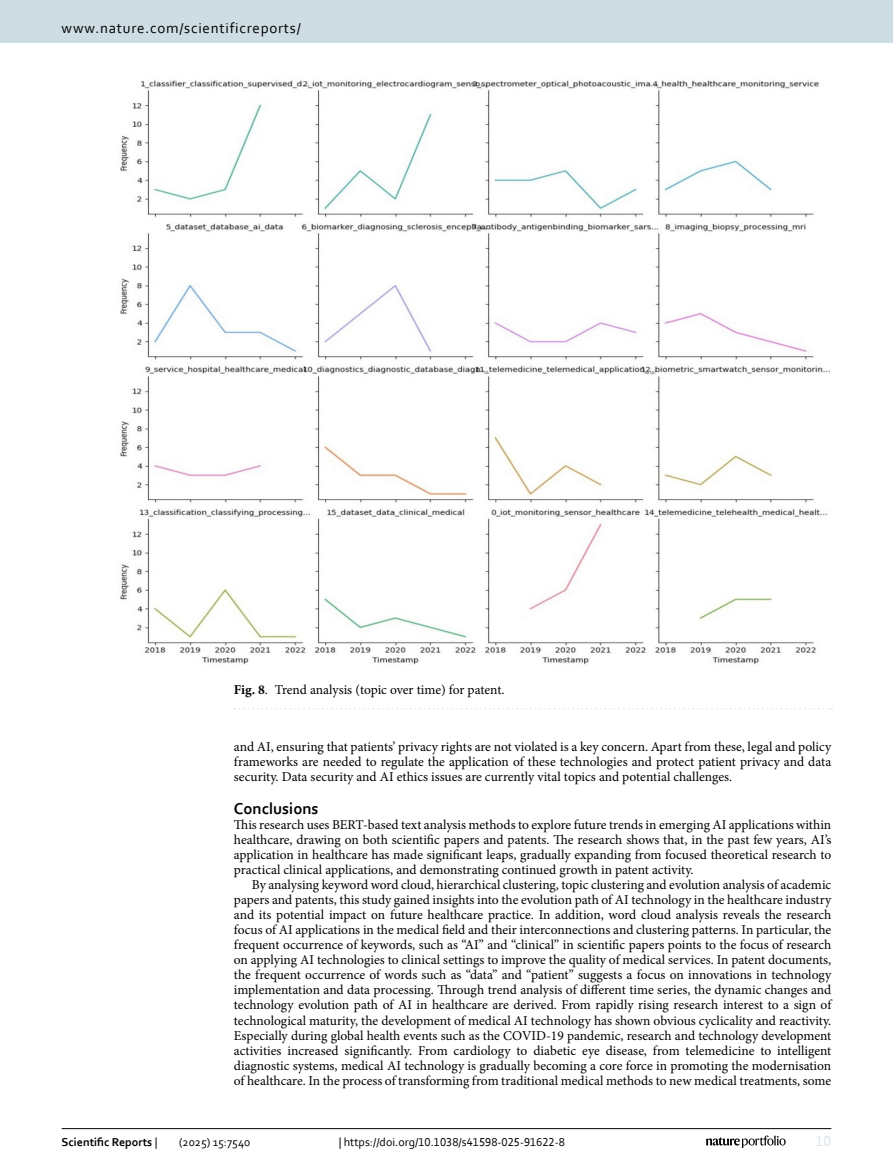
<style>
.page{position:relative;width:893px;height:1174px;background:#fff}
.page>*{position:absolute;margin:0;border:0;box-sizing:border-box;transform-origin:0 0}
.Head_1{font:700 16.5px "Corbel";color:#000}
.t1{font:15px "Corbel";letter-spacing:.05em;color:#000}
.t2{font:15px "Corbel";color:#d9e4eb}
.Body_Text_Indent{font:13.5px/15px "Minion Pro";color:#000;text-align:justify}
.Body_Text{font:13.5px/15px "Minion Pro";color:#000;text-align:justify}
.Figure_Caption{font:13.5px "Minion Pro";letter-spacing:-.005em;color:#000}
.t3{font:12px "Corbel";color:#000}
.t4{font:700 12px "Corbel";color:#000}
.s1{font-weight:700}
.s2{font-weight:400}
</style>
<div class="page">
<img style="left:120px;top:80px;width:710px;height:585px">
<svg style="left:235px;top:708px;width:597px;height:1px"></svg>
<hr style="left:62px;top:1128px;width:769px;height:1px;background:#000">
<svg style="left:706px;top:1135px;width:80px;height:12px"></svg>
<div style="left:0;top:0;width:893px;height:43px;background:#cedde4"></div>
<p class="t1" style="left:62px;top:18px;width:241px">www.nature.com/scientificreports/</p>
<p class="Figure_Caption" style="left:234px;top:680px;width:272px"><span class="s1">Fig. 8</span>. Trend analysis (topic over time) for patent.</p>
<p class="Body_Text_Indent" style="left:234px;top:739px;width:599px">and AI, ensuring that patients’ privacy rights are not violated is a key concern. Apart from these, legal and policy frameworks are needed to regulate the application of these technologies and protect patient privacy and data security. Data security and AI ethics issues are currently vital topics and potential challenges.</p>
<p class="Head_1" style="left:234px;top:798px;width:86px">Conclusions</p>
<p class="Body_Text" style="left:234px;top:817px;width:599px">This research uses BERT-based text analysis methods to explore future trends in emerging AI applications within healthcare, drawing on both scientific papers and patents. The research shows that, in the past few years, AI’s application in healthcare has made significant leaps, gradually expanding from focused theoretical research to practical clinical applications, and demonstrating continued growth in patent activity.</p>
<p class="Body_Text_Indent" style="left:234px;top:877px;width:599px;text-indent:18px">By analysing keyword word cloud, hierarchical clustering, topic clustering and evolution analysis of academic papers and patents, this study gained insights into the evolution path of AI technology in the healthcare industry and its potential impact on future healthcare practice. In addition, word cloud analysis reveals the research focus of AI applications in the medical field and their interconnections and clustering patterns. In particular, the frequent occurrence of keywords, such as “AI” and “clinical” in scientific papers points to the focus of research on applying AI technologies to clinical settings to improve the quality of medical services. In patent documents, the frequent occurrence of words such as “data” and “patient” suggests a focus on innovations in technology implementation and data processing. Through trend analysis of different time series, the dynamic changes and technology evolution path of AI in healthcare are derived. From rapidly rising research interest to a sign of technological maturity, the development of medical AI technology has shown obvious cyclicality and reactivity.<br>Especially during global health events such as the COVID-19 pandemic, research and technology development activities increased significantly. From cardiology to diabetic eye disease, from telemedicine to intelligent diagnostic systems, medical AI technology is gradually becoming a core force in promoting the modernisation of healthcare. In the process of transforming from traditional medical methods to new medical treatments, some</p>
<p class="t4" style="left:62px;top:1134px;width:97px">Scientific Reports <span class="s2">|</span></p>
<p class="t3" style="left:179px;top:1134px;width:73px">(2025) 15:7540</p>
<p class="t3" style="left:339px;top:1134px;width:228px">| https://doi.org/10.1038/s41598-025-91622-8</p>
<p class="t2" style="left:816px;top:1132px;width:17px">10</p>
</div>
